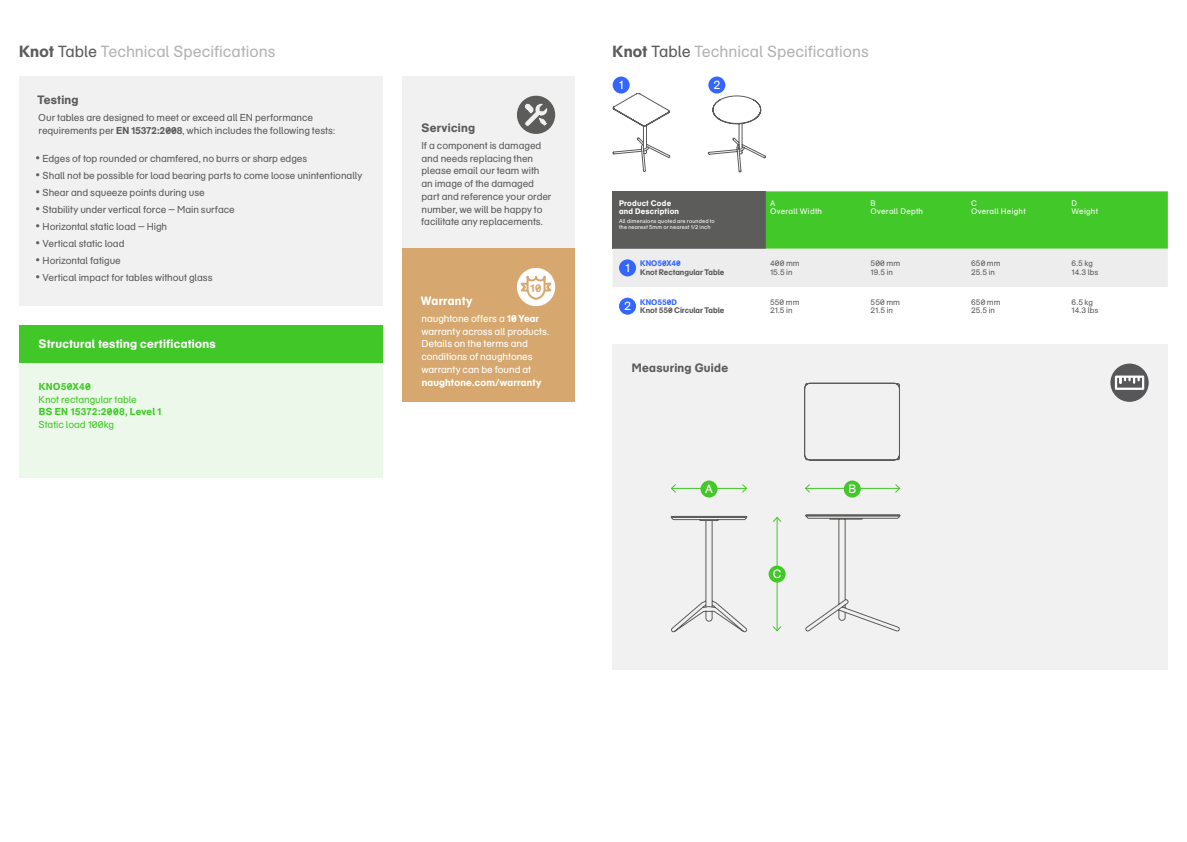
<style>
.page{position:relative;width:1187px;height:842px;background:#fff}
.page>*{position:absolute;margin:0;border:0;box-sizing:border-box;transform-origin:0 0}
.t1{font:16px "Naughtone";color:#b5b4b4}
.t2{font:700 12px "Naughtone";letter-spacing:.02em;color:#fff}
.t3{font:700 12px "Naughtone";letter-spacing:.02em;color:#5c5c5b}
.t4{font:12px "Naughtone";color:#fff}
.t5{font:700 11px "Naughtone";color:#d6a86f}
.t6{font:10px/12.8px "Naughtone";letter-spacing:-.005em;color:#5c5c5b}
.t7{font:10px/12.8px "Naughtone";letter-spacing:-.005em;color:#fff}
.t8{font:10px "Naughtone";letter-spacing:-.005em;color:#43c82a}
.t9{font:700 10px "Naughtone";letter-spacing:.025em;color:#43c82a}
.t10{font:700 10px "Naughtone";letter-spacing:.02em;color:#fff}
.t11{font:8px/8.5px "Naughtone";letter-spacing:.005em;color:#5c5c5b}
.t12{font:8px/8.5px "Naughtone";letter-spacing:.035em;color:#fff}
.t13{font:700 8px "Naughtone";color:#5c5c5b}
.t14{font:700 8px/8.5px "Naughtone";letter-spacing:.03em;color:#fff}
.t15{font:700 8px "Naughtone";letter-spacing:.01em;color:#36f}
.t16{font:5.5px/6.4px "Naughtone";letter-spacing:.025em;color:#fff}
.s1{font-weight:700;color:#5c5c5b}
.s2{color:#5c5c5b}
.s3{font-weight:700}
.s4{font-size:12px}
</style>
<div class="page">
<svg style="left:612px;top:191px;width:555px;height:96px;background:#8bc480"></svg>
<div style="left:612px;top:344px;width:555px;height:326px;background:#f1f1f1"></div>
<hr style="left:776px;top:517px;width:1px;height:114px;background:#43c82a">
<svg style="left:773px;top:517px;width:9px;height:6px"></svg>
<svg style="left:773px;top:625px;width:9px;height:7px"></svg>
<hr style="left:671px;top:488px;width:75px;height:1px;background:#43c82a">
<svg style="left:671px;top:484px;width:5px;height:9px"></svg>
<svg style="left:741px;top:484px;width:6px;height:9px"></svg>
<hr style="left:805px;top:488px;width:94px;height:1px;background:#43c82a">
<svg style="left:805px;top:484px;width:5px;height:9px"></svg>
<svg style="left:894px;top:484px;width:7px;height:9px"></svg>
<div style="left:768px;top:566px;width:17px;height:17px;background:#43c82a;border-radius:50%"></div>
<div style="left:700px;top:480px;width:17px;height:17px;background:#43c82a;border-radius:50%"></div>
<div style="left:843px;top:480px;width:17px;height:17px;background:#43c82a;border-radius:50%"></div>
<div style="left:19px;top:77px;width:364px;height:229px;background:#f1f1f1"></div>
<div style="left:1110px;top:364px;width:38px;height:38px;background:#575759;border-radius:50%"></div>
<div style="left:1114px;top:376px;width:30px;height:14px;border:2px solid #fff"></div>
<svg style="left:1119px;top:377px;width:20px;height:6px"></svg>
<div style="left:612px;top:77px;width:17px;height:17px;background:#36f;border-radius:50%"></div>
<div style="left:619px;top:259px;width:17px;height:17px;background:#36f;border-radius:50%"></div>
<div style="left:619px;top:298px;width:17px;height:17px;background:#36f;border-radius:50%"></div>
<div style="left:708px;top:77px;width:17px;height:17px;background:#36f;border-radius:50%"></div>
<svg style="left:612px;top:93px;width:58px;height:79px"></svg>
<svg style="left:708px;top:96px;width:58px;height:76px"></svg>
<svg style="left:804px;top:382px;width:96px;height:79px"></svg>
<svg style="left:670px;top:515px;width:78px;height:118px"></svg>
<svg style="left:805px;top:514px;width:96px;height:118px"></svg>
<div style="left:402px;top:77px;width:172px;height:172px;background:#f1f1f1"></div>
<div style="left:517px;top:96px;width:38px;height:38px;background:#5c5c5b;border-radius:50%"></div>
<svg style="left:525px;top:103px;width:23px;height:23px"></svg>
<div style="left:19px;top:325px;width:364px;height:39px;background:#42c729"></div>
<div style="left:19px;top:364px;width:364px;height:114px;background:#ecf9ea"></div>
<div style="left:402px;top:249px;width:172px;height:153px;background:#d6a86f"></div>
<div style="left:517px;top:268px;width:38px;height:38px;background:#fff;border-radius:50%"></div>
<svg style="left:519px;top:275px;width:34px;height:26px"></svg>
<h1 class="t1" style="left:19px;top:42px;width:258px"><span class="s1">Knot</span> <span class="s2">Table</span> Technical Specifications</h1>
<h1 class="t1" style="left:612px;top:42px;width:258px"><span class="s1">Knot</span> <span class="s2">Table</span> Technical Specifications</h1>
<p class="t3" style="left:37px;top:93px;width:43px">Testing</p>
<p class="t6" style="left:38px;top:111px;width:298px">Our tables are designed to meet or exceed all EN performance requirements per <span class="s3">EN 15372:2008</span>, which includes the following tests:</p>
<p class="t6" style="left:36px;top:152px;width:273px"><span class="s4">•</span> Edges of top rounded or chamfered, no burrs or sharp edges</p>
<p class="t6" style="left:36px;top:169px;width:328px"><span class="s4">•</span> Shall not be possible for load bearing parts to come loose unintentionally</p>
<p class="t6" style="left:36px;top:186px;width:170px"><span class="s4">•</span> Shear and squeeze points during use</p>
<p class="t6" style="left:36px;top:203px;width:200px"><span class="s4">•</span> Stability under vertical force — Main surface</p>
<p class="t6" style="left:36px;top:220px;width:133px"><span class="s4">•</span> Horizontal static load — High</p>
<p class="t6" style="left:36px;top:237px;width:90px"><span class="s4">•</span> Vertical static load</p>
<p class="t6" style="left:36px;top:254px;width:86px"><span class="s4">•</span> Horizontal fatigue</p>
<p class="t6" style="left:36px;top:271px;width:178px"><span class="s4">•</span> Vertical impact for tables without glass</p>
<p class="t2" style="left:38px;top:336px;width:179px">Structural testing certifications</p>
<p class="t9" style="left:39px;top:380px;width:54px">KNO50X40</p>
<p class="t8" style="left:39px;top:393px;width:100px">Knot rectangular table</p>
<p class="t9" style="left:39px;top:406px;width:124px">BS EN 15372:2008, Level 1</p>
<p class="t8" style="left:38px;top:419px;width:77px">Static load 100kg</p>
<p class="t3" style="left:421px;top:120px;width:55px">Servicing</p>
<p class="t6" style="left:421px;top:139px;width:132px">If a component is damaged and needs replacing then please email our team with an image of the damaged part and reference your order number, we will be happy to facilitate any replacements.</p>
<p class="t5" style="left:530px;top:281px;width:13px">10</p>
<p class="t2" style="left:421px;top:293px;width:53px">Warranty</p>
<p class="t7" style="left:421px;top:312px;width:129px">naughtone offers a <span class="s3">10 Year </span>warranty across all products.<br>Details on the terms and conditions of naughtones warranty can be found at</p>
<p class="t10" style="left:421px;top:376px;width:121px">naughtone.com/warranty</p>
<p class="t4" style="left:618px;top:78px;width:6px">1</p>
<p class="t4" style="left:713px;top:78px;width:8px">2</p>
<p class="t14" style="left:619px;top:198px;width:62px">Product Code and Description</p>
<p class="t16" style="left:619px;top:217px;width:97px">All dimensions quoted are rounded to the nearest 5mm or nearest 1/2 inch</p>
<p class="t12" style="left:770px;top:199px;width:54px">A<br>Overall Width</p>
<p class="t12" style="left:870px;top:199px;width:54px">B<br>Overall Depth</p>
<p class="t12" style="left:971px;top:199px;width:56px">C<br>Overall Height</p>
<p class="t12" style="left:1071px;top:199px;width:28px">D<br>Weight</p>
<p class="t4" style="left:625px;top:261px;width:6px">1</p>
<p class="t4" style="left:624px;top:299px;width:8px">2</p>
<p class="t15" style="left:640px;top:259px;width:42px">KNO50X40</p>
<p class="t15" style="left:640px;top:297px;width:38px">KNO550D</p>
<p class="t13" style="left:640px;top:267px;width:85px">Knot Rectangular Table</p>
<p class="t11" style="left:770px;top:260px;width:31px">400 mm<br>15.5 in</p>
<p class="t11" style="left:870px;top:260px;width:31px">500 mm<br>19.5 in</p>
<p class="t11" style="left:971px;top:260px;width:31px">650 mm<br>25.5 in</p>
<p class="t11" style="left:1071px;top:260px;width:28px">6.5 kg<br>14.3 lbs</p>
<p class="t13" style="left:640px;top:306px;width:85px">Knot 550 Circular Table</p>
<p class="t11" style="left:770px;top:298px;width:31px">550 mm<br>21.5 in</p>
<p class="t11" style="left:870px;top:298px;width:31px">550 mm<br>21.5 in</p>
<p class="t11" style="left:971px;top:298px;width:31px">650 mm<br>25.5 in</p>
<p class="t11" style="left:1071px;top:298px;width:28px">6.5 kg<br>14.3 lbs</p>
<p class="t3" style="left:631px;top:361px;width:98px">Measuring Guide</p>
<p class="t4" style="left:705px;top:482px;width:9px">A</p>
<p class="t4" style="left:848px;top:482px;width:9px">B</p>
<p class="t4" style="left:772px;top:567px;width:10px">C</p>
</div>
